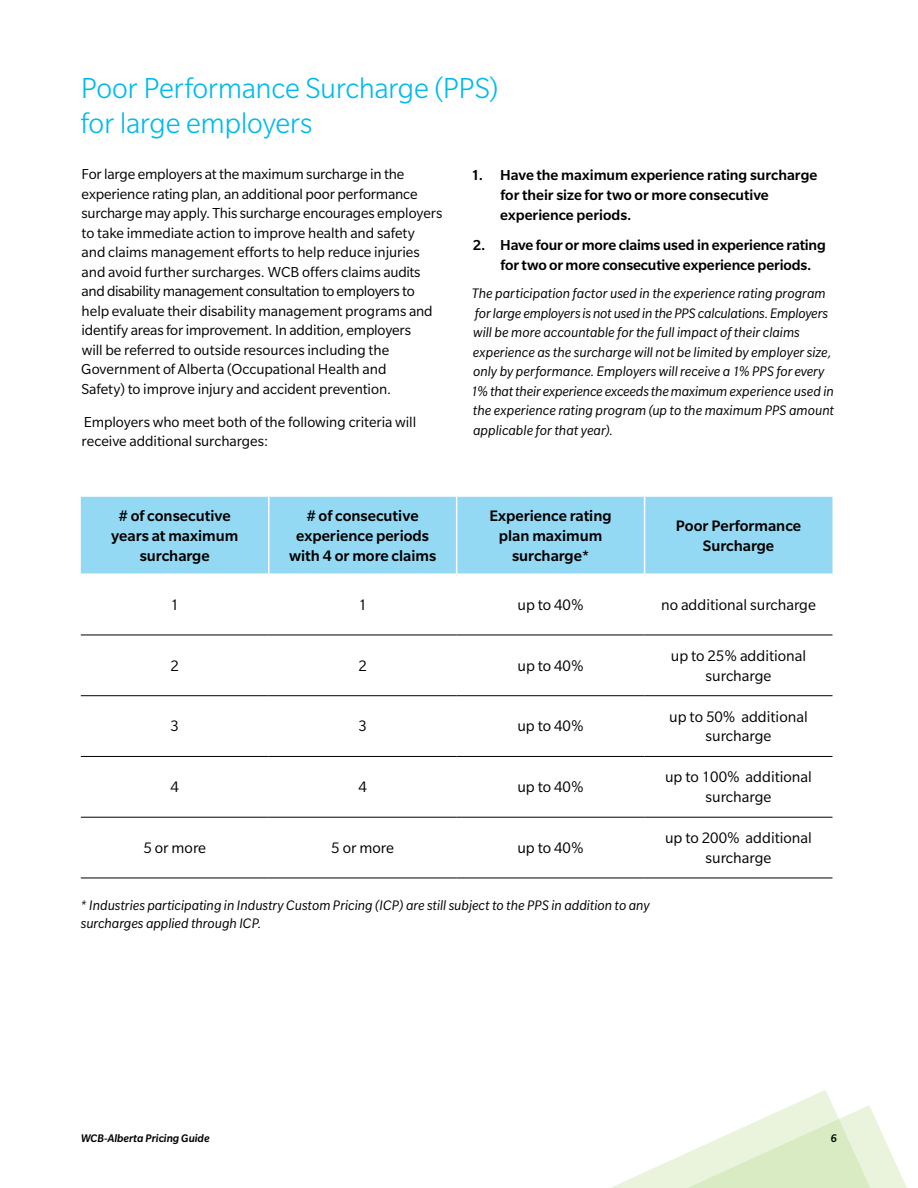
<style>
.page{position:relative;width:918px;height:1188px;background:#fff}
.page>*{position:absolute;margin:0;border:0;box-sizing:border-box;transform-origin:0 0}
.t1{font:300 31.5px/34.5px "Slate Std";letter-spacing:-.01em;color:#00bbeb}
.t2{font:16.5px/19.8px "Slate Std";color:#000;text-align:center}
.t3{font:500 16.5px/19.8px "Slate Std";color:#000;text-align:center}
.t4{font:15.75px/19.5px "Slate Std";letter-spacing:-.005em;color:#000}
.t5{font:500 15.75px/20.2px "Slate Std";letter-spacing:-.005em;color:#000}
.t6{font:italic 15px/19.5px "Slate Std";color:#000}
.t7{font:italic 500 12px "Slate Std";color:#000}
</style>
<div class="page">
<svg style="left:611px;top:1090px;width:296px;height:98px"></svg>
<div style="left:81px;top:497px;width:751px;height:76px;background:#93d9f3"></div>
<hr style="left:268px;top:497px;width:1px;height:76px;background:#fff">
<hr style="left:456px;top:497px;width:1px;height:76px;background:#fff">
<hr style="left:644px;top:497px;width:1px;height:76px;background:#fff">
<hr style="left:81px;top:635px;width:188px;height:1px;background:#000">
<hr style="left:269px;top:635px;width:188px;height:1px;background:#000">
<hr style="left:457px;top:635px;width:188px;height:1px;background:#000">
<hr style="left:645px;top:635px;width:187px;height:1px;background:#000">
<hr style="left:81px;top:695px;width:188px;height:1px;background:#000">
<hr style="left:269px;top:695px;width:188px;height:1px;background:#000">
<hr style="left:457px;top:695px;width:188px;height:1px;background:#000">
<hr style="left:645px;top:695px;width:187px;height:1px;background:#000">
<hr style="left:81px;top:756px;width:188px;height:1px;background:#000">
<hr style="left:269px;top:756px;width:188px;height:1px;background:#000">
<hr style="left:457px;top:756px;width:188px;height:1px;background:#000">
<hr style="left:645px;top:756px;width:187px;height:1px;background:#000">
<hr style="left:81px;top:817px;width:188px;height:1px;background:#000">
<hr style="left:269px;top:817px;width:188px;height:1px;background:#000">
<hr style="left:457px;top:817px;width:188px;height:1px;background:#000">
<hr style="left:645px;top:817px;width:187px;height:1px;background:#000">
<hr style="left:81px;top:878px;width:188px;height:1px;background:#000">
<hr style="left:269px;top:878px;width:188px;height:1px;background:#000">
<hr style="left:457px;top:878px;width:188px;height:1px;background:#000">
<hr style="left:645px;top:878px;width:187px;height:1px;background:#000">
<h1 class="t1" style="left:81px;top:71px;width:419px">Poor Performance Surcharge (PPS) for large employers</h1>
<p class="t4" style="left:81px;top:164px;width:363px">For large employers at the maximum surcharge in the experience rating plan, an additional poor performance surcharge may apply. This surcharge encourages employers to take immediate action to improve health and safety and claims management efforts to help reduce injuries and avoid further surcharges. WCB offers claims audits and disability management consultation to employers to help evaluate their disability management programs and identify areas for improvement. In addition, employers<br>will be referred to outside resources including the Government of Alberta (Occupational Health and<br>Safety) to improve injury and accident prevention.</p>
<p class="t4" style="left:82px;top:412px;width:336px">Employers who meet both of the following criteria will receive additional surcharges:</p>
<p class="t5" style="left:500px;top:165px;width:319px;text-indent:-29px">1. Have the maximum experience rating surcharge for their size for two or more consecutive experience periods.</p>
<p class="t5" style="left:500px;top:234px;width:327px;text-indent:-28px">2. Have four or more claims used in experience rating for two or more consecutive experience periods.</p>
<p class="t6" style="left:471px;top:284px;width:364px">The participation factor used in the experience rating program for large employers is not used in the PPS calculations. Employers will be more accountable for the full impact of their claims experience as the surcharge will not be limited by employer size, only by performance. Employers will receive a 1% PPS for every 1% that their experience exceeds the maximum experience used in the experience rating program (up to the maximum PPS amount applicable for that year).</p>
<p class="t3" style="left:111px;top:506px;width:129px"># of consecutive years at maximum surcharge</p>
<p class="t3" style="left:289px;top:506px;width:149px"># of consecutive experience periods with 4 or more claims</p>
<p class="t3" style="left:490px;top:506px;width:124px">Experience rating plan maximum surcharge*</p>
<p class="t3" style="left:676px;top:516px;width:127px">Poor Performance<br>Surcharge</p>
<p class="t2" style="left:171px;top:595px;width:10px">1</p>
<p class="t2" style="left:358px;top:595px;width:10px">1</p>
<p class="t2" style="left:517px;top:595px;width:68px">up to 40%</p>
<p class="t2" style="left:661px;top:595px;width:156px">no additional surcharge</p>
<p class="t2" style="left:171px;top:656px;width:10px">2</p>
<p class="t2" style="left:358px;top:656px;width:10px">2</p>
<p class="t2" style="left:517px;top:656px;width:68px">up to 40%</p>
<p class="t2" style="left:671px;top:646px;width:137px">up to 25% additional surcharge</p>
<p class="t2" style="left:171px;top:716px;width:10px">3</p>
<p class="t2" style="left:358px;top:716px;width:10px">3</p>
<p class="t2" style="left:517px;top:716px;width:68px">up to 40%</p>
<p class="t2" style="left:669px;top:706px;width:140px">up to 50% additional surcharge</p>
<p class="t2" style="left:171px;top:777px;width:10px">4</p>
<p class="t2" style="left:358px;top:777px;width:10px">4</p>
<p class="t2" style="left:517px;top:777px;width:68px">up to 40%</p>
<p class="t2" style="left:665px;top:767px;width:148px">up to 100% additional surcharge</p>
<p class="t2" style="left:143px;top:838px;width:64px">5 or more</p>
<p class="t2" style="left:331px;top:838px;width:64px">5 or more</p>
<p class="t2" style="left:517px;top:838px;width:68px">up to 40%</p>
<p class="t2" style="left:665px;top:828px;width:148px">up to 200% additional surcharge</p>
<p class="t6" style="left:81px;top:896px;width:571px;line-height:18px">* Industries participating in Industry Custom Pricing (ICP) are still subject to the PPS in addition to any surcharges applied through ICP.</p>
<p class="t7" style="left:81px;top:1132px;width:130px">WCB-Alberta Pricing Guide</p>
<p class="t7" style="left:831px;top:1132px;width:8px">6</p>
</div>
